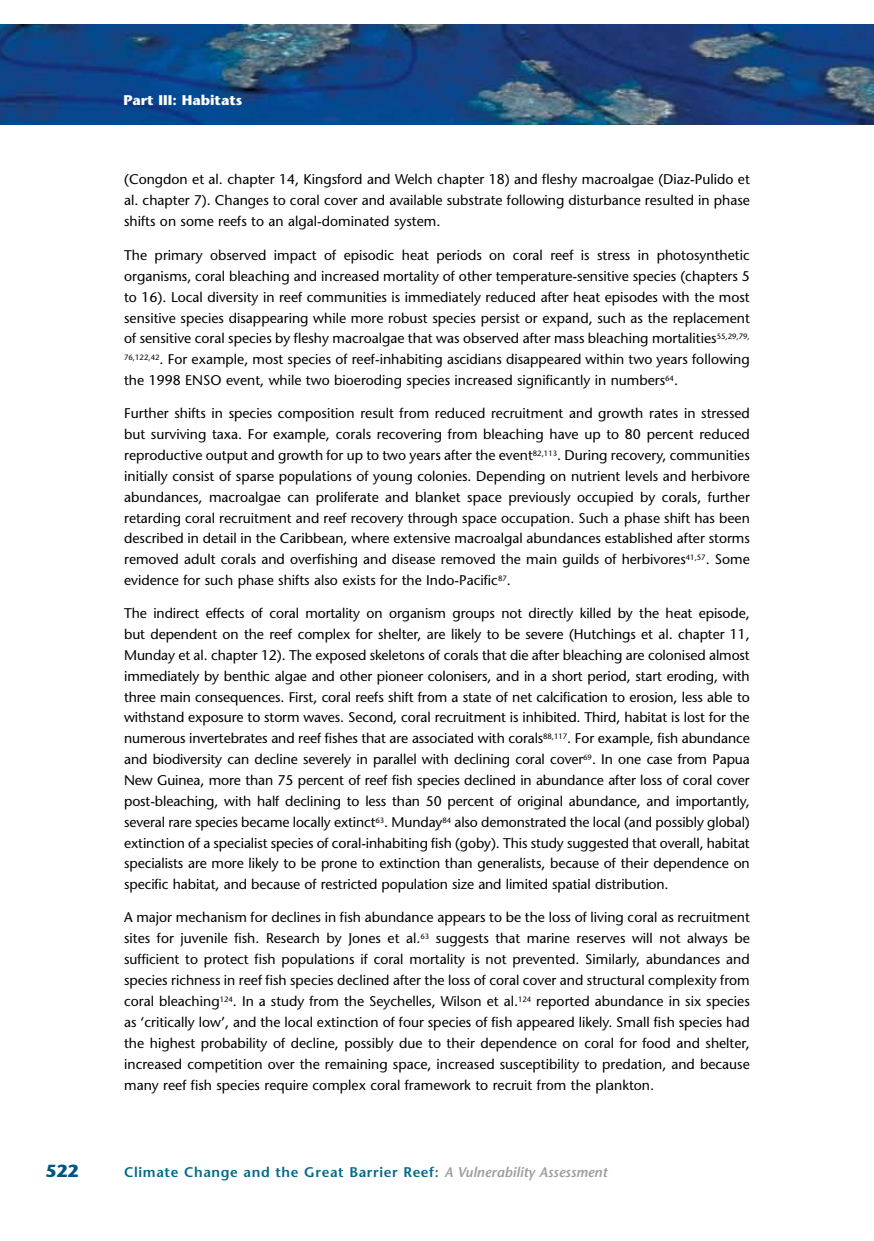
<style>
.page{position:relative;width:874px;height:1241px;background:#fff}
.page>*{position:absolute;margin:0;border:0;box-sizing:border-box;transform-origin:0 0}
.t1{font:700 17.5px "Stone Sans";color:#005782}
.t2{font:14px/20.8px "Stone Sans";color:#000;text-align:justify}
.t3{font:600 14px "Stone Sans";letter-spacing:.045em;color:#006a8d}
.t4{font:700 14px "Stone Sans";color:#fff}
.s1{font-style:italic;color:#9c9d9f}
</style>
<div class="page">
<img style="left:0;top:25px;width:874px;height:99px">
<p class="t4" style="left:123px;top:92px;width:120px">Part III: Habitats</p>
<p class="t2" style="left:124px;top:169px;width:627px">(Congdon et al. chapter 14, Kingsford and Welch chapter 18) and fleshy macroalgae (Diaz-Pulido et al. chapter 7). Changes to coral cover and available substrate following disturbance resulted in phase shifts on some reefs to an algal-dominated system.</p>
<p class="t2" style="left:124px;top:244px;width:627px">The primary observed impact of episodic heat periods on coral reef is stress in photosynthetic organisms, coral bleaching and increased mortality of other temperature-sensitive species (chapters 5 to 16). Local diversity in reef communities is immediately reduced after heat episodes with the most sensitive species disappearing while more robust species persist or expand, such as the replacement of sensitive coral species by fleshy macroalgae that was observed after mass bleaching mortalities<sup>55,29,79, 76,122,42</sup>. For example, most species of reef-inhabiting ascidians disappeared within two years following the 1998 ENSO event, while two bioeroding species increased significantly in numbers<sup>64</sup>.</p>
<p class="t2" style="left:124px;top:403px;width:627px">Further shifts in species composition result from reduced recruitment and growth rates in stressed but surviving taxa. For example, corals recovering from bleaching have up to 80 percent reduced reproductive output and growth for up to two years after the event<sup>82,113</sup>. During recovery, communities initially consist of sparse populations of young colonies. Depending on nutrient levels and herbivore abundances, macroalgae can proliferate and blanket space previously occupied by corals, further retarding coral recruitment and reef recovery through space occupation. Such a phase shift has been described in detail in the Caribbean, where extensive macroalgal abundances established after storms removed adult corals and overfishing and disease removed the main guilds of herbivores<sup>41,57</sup>. Some evidence for such phase shifts also exists for the Indo-Pacific<sup>87</sup>.</p>
<p class="t2" style="left:124px;top:603px;width:627px">The indirect effects of coral mortality on organism groups not directly killed by the heat episode, but dependent on the reef complex for shelter, are likely to be severe (Hutchings et al. chapter 11, Munday et al. chapter 12). The exposed skeletons of corals that die after bleaching are colonised almost immediately by benthic algae and other pioneer colonisers, and in a short period, start eroding, with three main consequences. First, coral reefs shift from a state of net calcification to erosion, less able to withstand exposure to storm waves. Second, coral recruitment is inhibited. Third, habitat is lost for the numerous invertebrates and reef fishes that are associated with corals<sup>88,117</sup>. For example, fish abundance and biodiversity can decline severely in parallel with declining coral cover<sup>69</sup>. In one case from Papua New Guinea, more than 75 percent of reef fish species declined in abundance after loss of coral cover post-bleaching, with half declining to less than 50 percent of original abundance, and importantly, several rare species became locally extinct<sup>63</sup>. Munday<sup>84</sup> also demonstrated the local (and possibly global) extinction of a specialist species of coral-inhabiting fish (goby). This study suggested that overall, habitat specialists are more likely to be prone to extinction than generalists, because of their dependence on specific habitat, and because of restricted population size and limited spatial distribution.</p>
<p class="t2" style="left:124px;top:906px;width:627px">A major mechanism for declines in fish abundance appears to be the loss of living coral as recruitment sites for juvenile fish. Research by Jones et al.<sup>63</sup> suggests that marine reserves will not always be sufficient to protect fish populations if coral mortality is not prevented. Similarly, abundances and species richness in reef fish species declined after the loss of coral cover and structural complexity from coral bleaching<sup>124</sup>. In a study from the Seychelles, Wilson et al.<sup>124</sup> reported abundance in six species as ‘critically low’, and the local extinction of four species of fish appeared likely. Small fish species had the highest probability of decline, possibly due to their dependence on coral for food and shelter, increased competition over the remaining space, increased susceptibility to predation, and because many reef fish species require complex coral framework to recruit from the plankton.</p>
<p class="t1" style="left:45px;top:1160px;width:35px">522</p>
<p class="t3" style="left:124px;top:1163px;width:484px">Climate Change and the Great Barrier Reef: <span class="s1">A Vulnerability Assessment</span></p>
</div>
